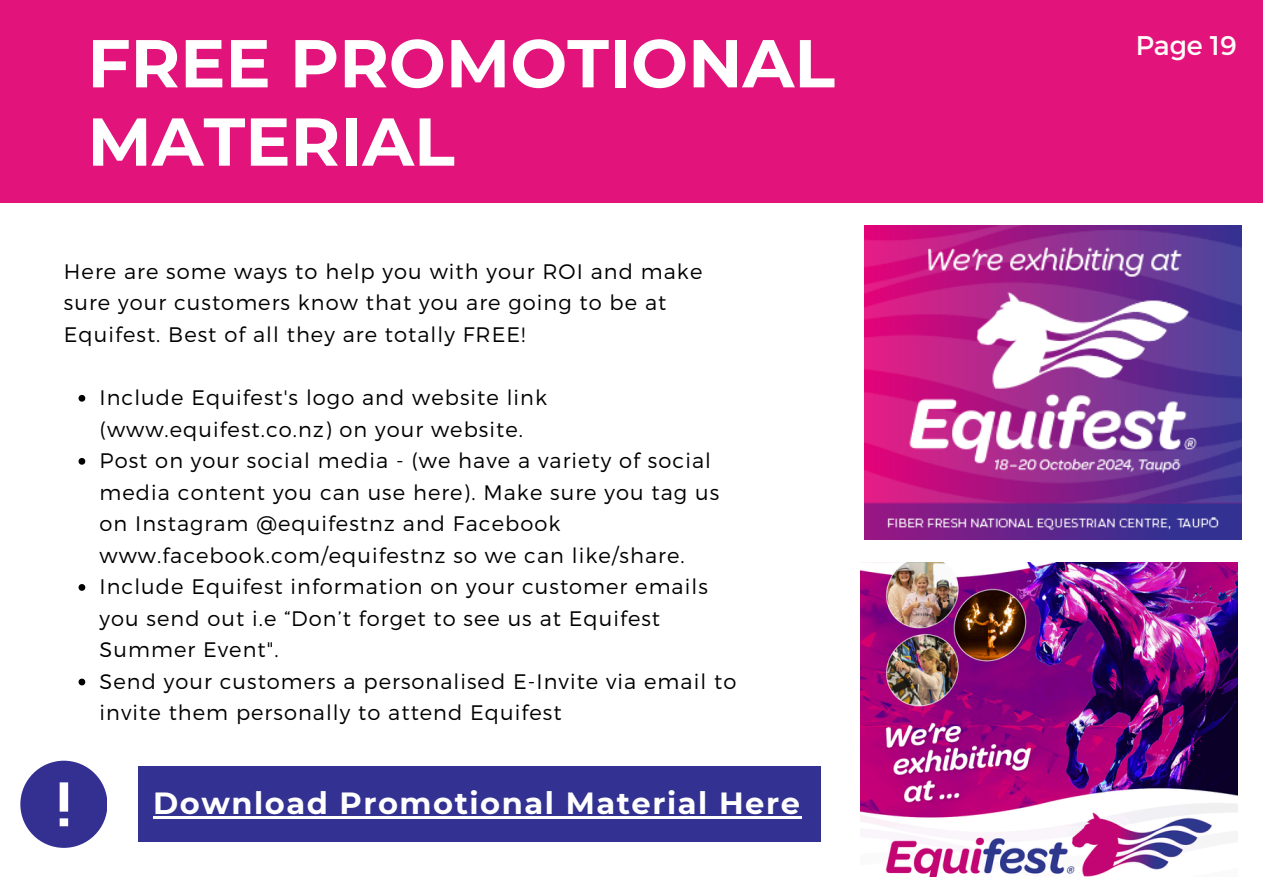
<style>
.page{position:relative;width:1263px;height:894px;background:#fff}
.page>*{position:absolute;margin:0;border:0;box-sizing:border-box;transform-origin:0 0}
.t1{font:700 67.5px/78.3px "Montserrat";color:#fff}
.t2{font:700 30.6px "Montserrat";letter-spacing:.05em;color:#fff}
.t3{font:27px "Montserrat";color:#fffbf9}
.t4{font:300 21px/31.5px "Montserrat";letter-spacing:.05em;color:#000}
</style>
<div class="page">
<div style="left:0;top:0;width:1263px;height:202px;background:#e2147b"></div>
<svg style="left:79px;top:395px;width:6px;height:6px"></svg>
<svg style="left:79px;top:458px;width:6px;height:6px"></svg>
<svg style="left:79px;top:584px;width:6px;height:6px"></svg>
<svg style="left:79px;top:678px;width:6px;height:7px"></svg>
<img style="left:864px;top:225px;width:377px;height:314px">
<img style="left:860px;top:562px;width:377px;height:314px">
<div style="left:138px;top:766px;width:683px;height:75px;background:#333192"></div>
<hr style="left:153px;top:816px;width:648px;height:2px;background:#fff">
<svg style="left:20px;top:760px;width:87px;height:87px"></svg>
<p class="t1" style="left:87px;top:24px;width:749px">FREE PROMOTIONAL<br>MATERIAL</p>
<p class="t3" style="left:1136px;top:28px;width:103px">Page 19</p>
<h1 class="t4" style="left:64px;top:254px;width:640px">Here are some ways to help you with your ROI and make sure your customers know that you are going to be at<br>Equifest. Best of all they are totally FREE!</h1>
<h3 class="t4" style="left:100px;top:380px;width:449px">Include Equifest's logo and website link (www.equifest.co.nz) on your website.</h3>
<p class="t4" style="left:100px;top:443px;width:621px">Post on your social media - (we have a variety of social media content you can use here). Make sure you tag us on Instagram @equifestnz and Facebook www.facebook.com/equifestnz so we can like/share.</p>
<p class="t4" style="left:100px;top:569px;width:610px">Include Equifest information on your customer emails you send out i.e “Don’t forget to see us at Equifest<br>Summer Event".</p>
<p class="t4" style="left:100px;top:664px;width:638px">Send your customers a personalised E-Invite via email to invite them personally to attend Equifest</p>
<p class="t2" style="left:153px;top:784px;width:648px">Download Promotional Material Here</p>
</div>
